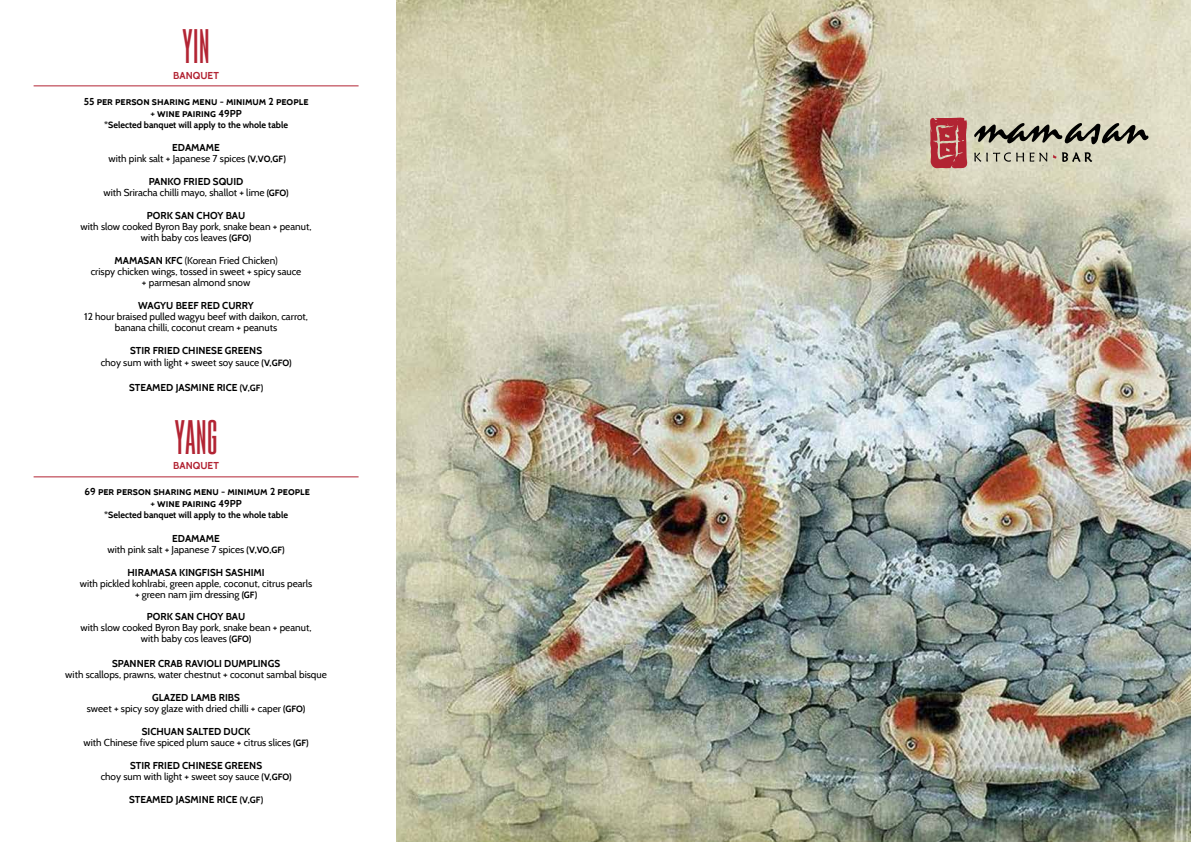
<style>
.page{position:relative;width:1191px;height:842px;background:#fff}
.page>*{position:absolute;margin:0;border:0;box-sizing:border-box;transform-origin:0 0}
.t1{font:40px "Gobold High";color:#b22433}
.t2{font:10px/11px "Cabin";color:#000;text-align:center}
.t3{font:700 10px/12px "Cabin";color:#000;text-align:center}
.t4{font:700 10px "Cabin";color:#b22433}
.t5{font:700 9px "Cabin";color:#000}
.s1{font-weight:700}
.s2{font-weight:700;font-size:9px}
.s3{font-size:9px}
</style>
<div class="page">
<img style="left:397px;top:0;width:794px;height:842px">
<svg style="left:929px;top:117px;width:38px;height:52px;background:#ba4c51"></svg>
<svg style="left:974px;top:123px;width:174px;height:23px;background:#8d8c7d"></svg>
<svg style="left:974px;top:152px;width:118px;height:10px"></svg>
<hr style="left:34px;top:476px;width:324px;height:1px;background:#b22433">
<hr style="left:34px;top:85px;width:324px;height:1px;background:#b22433">
<h1 class="t1" style="left:182px;top:20px;width:29px">YIN</h1>
<p class="t4" style="left:173px;top:70px;width:47px">BANQUET</p>
<p class="t3" style="left:84px;top:95px;width:226px">55 per person sharing menu - minimum 2 people + wine pairing 49PP</p>
<p class="t5" style="left:104px;top:119px;width:185px">*Selected banquet will apply to the whole table</p>
<p class="t2" style="left:109px;top:142px;width:179px"><span class="s1">EDAMAME<br></span>with pink salt + Japanese 7 spices <span class="s2">(V,VO,GF)</span></p>
<p class="t2" style="left:103px;top:176px;width:187px"><span class="s1">PANKO FRIED SQUID<br></span>with Sriracha chilli mayo, shallot + lime <span class="s2">(GFO)</span></p>
<p class="t3" style="left:147px;top:209px;width:100px">PORK SAN CHOY BAU</p>
<p class="t2" style="left:81px;top:221px;width:232px">with slow cooked Byron Bay pork, snake bean + peanut, with baby cos leaves <span class="s2">(GFO)</span></p>
<p class="t2" style="left:91px;top:255px;width:212px"><span class="s1">MAMASAN KFC</span> (Korean Fried Chicken)<br>crispy chicken wings, tossed in sweet + spicy sauce + parmesan almond snow</p>
<p class="t3" style="left:138px;top:299px;width:117px">WAGYU BEEF RED CURRY</p>
<p class="t2" style="left:84px;top:311px;width:225px">12 hour braised pulled wagyu beef with daikon, carrot, banana chilli, coconut cream + peanuts</p>
<p class="t2" style="left:101px;top:344px;width:192px;line-height:12px"><span class="s1">STIR FRIED CHINESE GREENS<br></span>choy sum with light + sweet soy sauce <span class="s2">(V,GFO)</span></p>
<p class="t3" style="left:129px;top:382px;width:136px">STEAMED JASMINE RICE <span class="s3">(V,GF)</span></p>
<h1 class="t1" style="left:174px;top:410px;width:45px">YANG</h1>
<p class="t4" style="left:173px;top:459px;width:47px">BANQUET</p>
<p class="t3" style="left:85px;top:485px;width:227px">69 per person sharing menu - minimum 2 people + wine pairing 49PP</p>
<p class="t5" style="left:104px;top:509px;width:185px">*Selected banquet will apply to the whole table</p>
<p class="t2" style="left:107px;top:532px;width:179px"><span class="s1">EDAMAME<br></span>with pink salt + Japanese 7 spices <span class="s2">(V,VO,GF)</span></p>
<p class="t3" style="left:128px;top:566px;width:138px">HIRAMASA KINGFISH SASHIMI</p>
<p class="t2" style="left:80px;top:577px;width:234px">with pickled kohlrabi, green apple, coconut, citrus pearls + green nam jim dressing <span class="s2">(GF)</span></p>
<p class="t3" style="left:147px;top:610px;width:100px">PORK SAN CHOY BAU</p>
<p class="t2" style="left:81px;top:621px;width:232px">with slow cooked Byron Bay pork, snake bean + peanut, with baby cos leaves <span class="s2">(GFO)</span></p>
<p class="t3" style="left:112px;top:657px;width:170px">SPANNER CRAB RAVIOLI DUMPLINGS</p>
<p class="t2" style="left:65px;top:669px;width:263px">with scallops, prawns, water chestnut + coconut sambal bisque</p>
<p class="t2" style="left:87px;top:692px;width:220px"><span class="s1">GLAZED LAMB RIBS<br></span>sweet + spicy soy glaze with dried chilli + caper <span class="s2">(GFO)</span></p>
<p class="t2" style="left:83px;top:726px;width:227px"><span class="s1">SICHUAN SALTED DUCK<br></span>with Chinese five spiced plum sauce + citrus slices <span class="s2">(GF)</span></p>
<p class="t2" style="left:101px;top:760px;width:192px"><span class="s1">STIR FRIED CHINESE GREENS<br></span>choy sum with light + sweet soy sauce <span class="s2">(V,GFO)</span></p>
<p class="t3" style="left:129px;top:793px;width:136px">STEAMED JASMINE RICE <span class="s3">(V,GF)</span></p>
</div>
